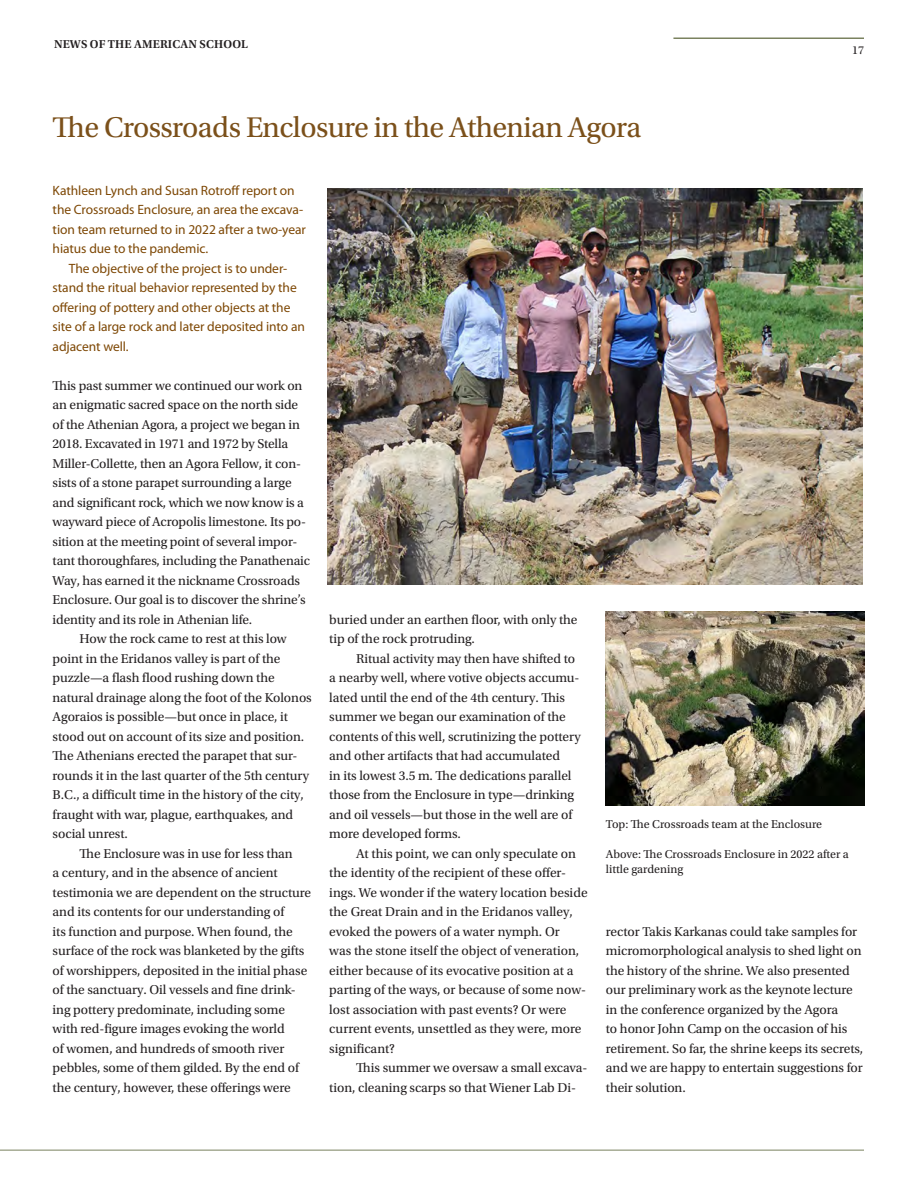
<style>
.page{position:relative;width:918px;height:1188px;background:#fff}
.page>*{position:absolute;margin:0;border:0;box-sizing:border-box;transform-origin:0 0}
.Standard_Headline{font:30px "Utopia Std";letter-spacing:-.02em;color:#7b501a}
.Body_Std{font:13.5px/19.5px "Utopia Std";letter-spacing:-.005em;color:#231f20}
.article_lead{font:13.5px/19.5px "Utopia Std";letter-spacing:-.01em;color:#231f20}
.article_lead-2{font:13.5px/19.5px "Myriad Pro";letter-spacing:-.005em;color:#7d4704}
.t1{font:12px/15px "Utopia Std";color:#231f20}
.t2{font:600 12px "Utopia Std";letter-spacing:.01em;color:#231f20}
</style>
<div class="page">
<img style="left:327px;top:189px;width:535px;height:396px">
<img style="left:606px;top:612px;width:259px;height:194px">
<hr style="left:673px;top:38px;width:191px;height:1px;background:#7a825f">
<hr style="left:0;top:1150px;width:864px;height:1px;background:#7a825f">
<p class="t2" style="left:54px;top:37px;width:195px">NEWS OF THE AMERICAN SCHOOL</p>
<p class="Standard_Headline" style="left:53px;top:111px;width:590px">The Crossroads Enclosure in the Athenian Agora</p>
<p class="t1" style="left:852px;top:43px;width:13px">17</p>
<p class="article_lead-2" style="left:53px;top:181px;width:255px">Kathleen Lynch and Susan Rotroff report on the Crossroads Enclosure, an area the excava&shy;tion team returned to in 2022 after a two-year hiatus due to the pandemic.</p>
<p class="article_lead-2" style="left:53px;top:258px;width:254px;text-indent:16px">The objective of the project is to under&shy;stand the ritual behavior represented by the offering of pottery and other objects at the site of a large rock and later deposited into an adjacent well.</p>
<p class="article_lead" style="left:53px;top:376px;width:259px">This past summer we continued our work on an enigmatic sacred space on the north side of the Athenian Agora, a project we began in 2018. Excavated in 1971 and 1972 by Stella Miller-Collette, then an Agora Fellow, it con&shy;sists of a stone parapet surrounding a large and significant rock, which we now know is a wayward piece of Acropolis limestone. Its po&shy;sition at the meeting point of several impor&shy;tant thoroughfares, including the Panathenaic Way, has earned it the nickname Crossroads Enclosure. Our goal is to discover the shrine’s identity and its role in Athenian life.</p>
<p class="Body_Std" style="left:53px;top:629px;width:261px;text-indent:27px">How the rock came to rest at this low point in the Eridanos valley is part of the puzzle—a flash flood rushing down the natural drainage along the foot of the Kolonos Agoraios is possible—but once in place, it stood out on account of its size and position.<br>The Athenians erected the parapet that sur&shy;rounds it in the last quarter of the 5th century B.C., a difficult time in the history of the city, fraught with war, plague, earthquakes, and social unrest.</p>
<p class="Body_Std" style="left:53px;top:844px;width:260px;text-indent:27px">The Enclosure was in use for less than<br>a century, and in the absence of ancient testimonia we are dependent on the structure and its contents for our understanding of<br>its function and purpose. When found, the surface of the rock was blanketed by the gifts of worshippers, deposited in the initial phase of the sanctuary. Oil vessels and fine drink&shy;ing pottery predominate, including some with red-figure images evoking the world<br>of women, and hundreds of smooth river pebbles, some of them gilded. By the end of the century, however, these offerings were</p>
<p class="Body_Std" style="left:329px;top:610px;width:250px">buried under an earthen floor, with only the tip of the rock protruding.</p>
<p class="Body_Std" style="left:329px;top:649px;width:253px;text-indent:27px">Ritual activity may then have shifted to a nearby well, where votive objects accumu&shy;lated until the end of the 4th century. This summer we began our examination of the contents of this well, scrutinizing the pottery and other artifacts that had accumulated<br>in its lowest 3.5 m. The dedications parallel those from the Enclosure in type—drinking and oil vessels—but those in the well are of more developed forms.</p>
<p class="Body_Std" style="left:329px;top:844px;width:260px;text-indent:27px">At this point, we can only speculate on the identity of the recipient of these offer&shy;ings. We wonder if the watery location beside the Great Drain and in the Eridanos valley, evoked the powers of a water nymph. Or<br>was the stone itself the object of veneration, either because of its evocative position at a parting of the ways, or because of some now&shy;lost association with past events? Or were current events, unsettled as they were, more significant?</p>
<p class="Body_Std" style="left:329px;top:1058px;width:260px;text-indent:27px">This summer we oversaw a small excava&shy;tion, cleaning scarps so that Wiener Lab Di-</p>
<p class="t1" style="left:606px;top:817px;width:218px">Top: The Crossroads team at the Enclosure</p>
<p class="t1" style="left:606px;top:847px;width:245px">Above: The Crossroads Enclosure in 2022 after a little gardening</p>
<p class="Body_Std" style="left:606px;top:922px;width:259px">rector Takis Karkanas could take samples for micromorphological analysis to shed light on the history of the shrine. We also presented our preliminary work as the keynote lecture in the conference organized by the Agora<br>to honor John Camp on the occasion of his retirement. So far, the shrine keeps its secrets, and we are happy to entertain suggestions for their solution.</p>
</div>
